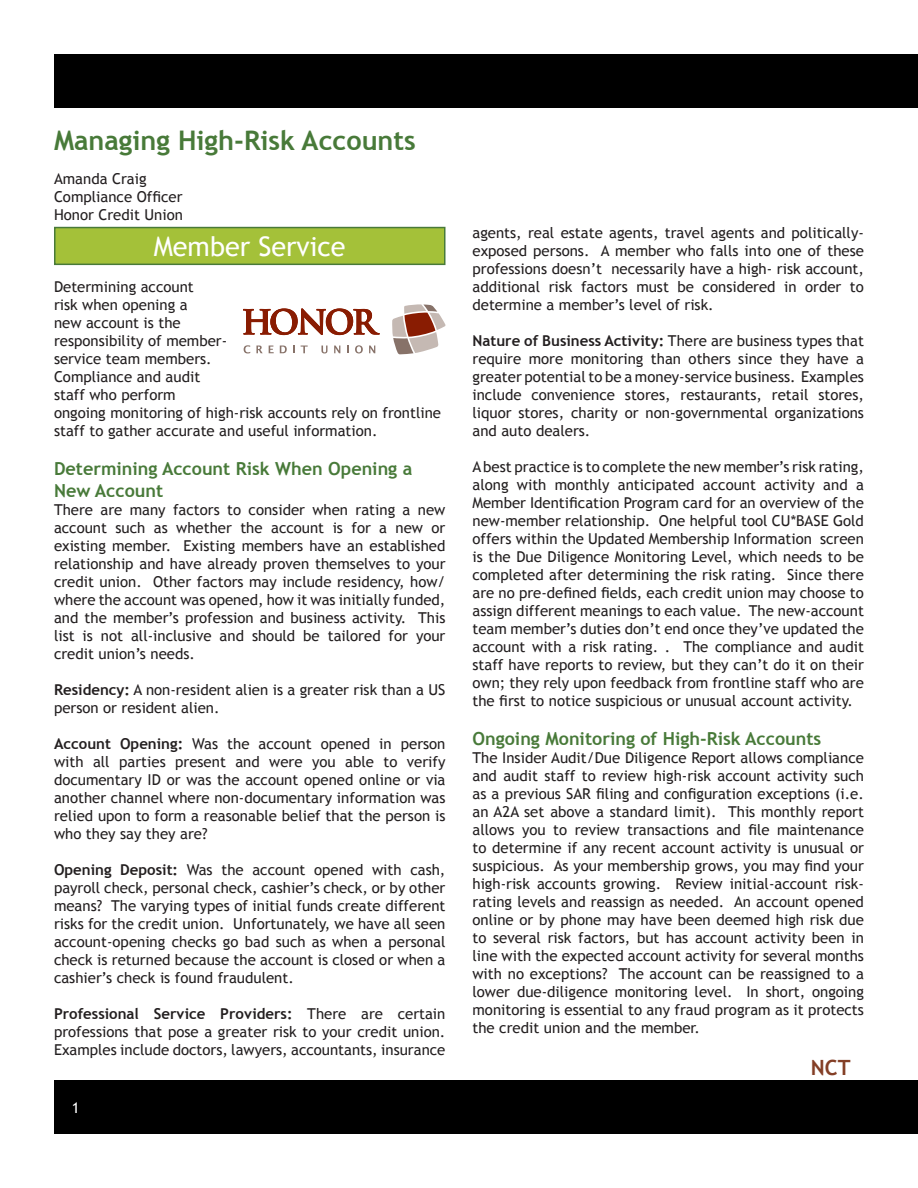
<style>
.page{position:relative;width:918px;height:1188px;background:#fff}
.page>*{position:absolute;margin:0;border:0;box-sizing:border-box;transform-origin:0 0}
.t1{font:700 27px "Trebuchet MS";color:#487a39}
.t2{font:27px "Trebuchet MS";color:#fff}
.NCT{font:700 21px "Trebuchet MS";color:#843f26}
.callout_header{font:700 18px/21.6px "Trebuchet MS";color:#487a39}
.t3{font:15px/18px "Trebuchet MS";color:#231f20;text-align:justify}
.t4{font:15px "Trebuchet MS";color:#fff}
.s1{font-weight:700}
</style>
<div class="page">
<div style="left:54px;top:54px;width:864px;height:54px;background:#000"></div>
<svg style="left:244px;top:345px;width:6px;height:8px"></svg>
<svg style="left:256px;top:346px;width:7px;height:7px"></svg>
<svg style="left:269px;top:346px;width:5px;height:7px"></svg>
<svg style="left:280px;top:346px;width:7px;height:7px"></svg>
<svg style="left:293px;top:346px;width:2px;height:7px"></svg>
<svg style="left:301px;top:346px;width:7px;height:7px"></svg>
<svg style="left:321px;top:346px;width:6px;height:7px"></svg>
<svg style="left:334px;top:346px;width:6px;height:7px"></svg>
<svg style="left:347px;top:346px;width:2px;height:7px"></svg>
<svg style="left:355px;top:345px;width:8px;height:8px"></svg>
<svg style="left:369px;top:346px;width:6px;height:7px"></svg>
<svg style="left:243px;top:308px;width:137px;height:27px"></svg>
<svg style="left:392px;top:304px;width:54px;height:50px"></svg>
<div style="left:54px;top:1080px;width:864px;height:54px;background:#000"></div>
<div style="left:55px;top:228px;width:390px;height:36px;background:#a4c139"></div>
<div style="left:54px;top:227px;width:392px;height:38px;border:2px solid #487a39"></div>
<p class="t1" style="left:54px;top:124px;width:363px">Managing High-Risk Accounts</p>
<p class="t3" style="left:54px;top:170px;width:130px;text-align:left">Amanda Craig<br>Compliance Officer<br>Honor Credit Union</p>
<p class="t2" style="left:154px;top:230px;width:193px">Member Service</p>
<p class="t3" style="left:472px;top:224px;width:393px">agents, real estate agents, travel agents and politically&shy;exposed persons. A member who falls into one of these professions doesn’t necessarily have a high- risk account, additional risk factors must be considered in order to determine a member’s level of risk.</p>
<p class="t3" style="left:472px;top:332px;width:393px"><span class="s1">Nature of Business Activity:</span> There are business types that require more monitoring than others since they have a greater potential to be a money-service business. Examples include convenience stores, restaurants, retail stores, liquor stores, charity or non-governmental organizations and auto dealers.</p>
<p class="t3" style="left:472px;top:458px;width:393px">A best practice is to complete the new member’s risk rating, along with monthly anticipated account activity and a Member Identification Program card for an overview of the new-member relationship. One helpful tool CU*BASE Gold offers within the Updated Membership Information screen is the Due Diligence Monitoring Level, which needs to be completed after determining the risk rating. Since there are no pre-defined fields, each credit union may choose to assign different meanings to each value. The new-account team member’s duties don’t end once they’ve updated the account with a risk rating. . The compliance and audit staff have reports to review, but they can’t do it on their own; they rely upon feedback from frontline staff who are the first to notice suspicious or unusual account activity.</p>
<p class="callout_header" style="left:472px;top:728px;width:350px">Ongoing Monitoring of High-Risk Accounts</p>
<p class="t3" style="left:472px;top:749px;width:393px">The Insider Audit/Due Diligence Report allows compliance and audit staff to review high-risk account activity such as a previous SAR filing and configuration exceptions (i.e. an A2A set above a standard limit). This monthly report allows you to review transactions and file maintenance to determine if any recent account activity is unusual or suspicious. As your membership grows, you may find your high-risk accounts growing. Review initial-account risk&shy;rating levels and reassign as needed. An account opened online or by phone may have been deemed high risk due to several risk factors, but has account activity been in line with the expected account activity for several months with no exceptions? The account can be reassigned to a lower due-diligence monitoring level. In short, ongoing monitoring is essential to any fraud program as it protects the credit union and the member.</p>
<p class="t3" style="left:54px;top:278px;width:389px;text-align:left">Determining account<br>risk when opening a<br>new account is the<br>responsibility of member-<br>service team members.<br>Compliance and audit<br>staff who perform<br>ongoing monitoring of high-risk accounts rely on frontline staff to gather accurate and useful information.</p>
<p class="callout_header" style="left:54px;top:458px;width:360px">Determining Account Risk When Opening a<br>New Account</p>
<p class="t3" style="left:54px;top:501px;width:393px">There are many factors to consider when rating a new account such as whether the account is for a new or existing member. Existing members have an established relationship and have already proven themselves to your credit union. Other factors may include residency, how/ where the account was opened, how it was initially funded, and the member’s profession and business activity. This list is not all-inclusive and should be tailored for your credit union’s needs.</p>
<p class="t3" style="left:54px;top:681px;width:393px"><span class="s1">Residency:</span> A non-resident alien is a greater risk than a US person or resident alien.</p>
<p class="t3" style="left:54px;top:735px;width:393px"><span class="s1">Account Opening:</span> Was the account opened in person with all parties present and were you able to verify documentary ID or was the account opened online or via another channel where non-documentary information was relied upon to form a reasonable belief that the person is who they say they are?</p>
<p class="t3" style="left:54px;top:861px;width:393px"><span class="s1">Opening Deposit:</span> Was the account opened with cash, payroll check, personal check, cashier’s check, or by other means? The varying types of initial funds create different risks for the credit union. Unfortunately, we have all seen account-opening checks go bad such as when a personal check is returned because the account is closed or when a cashier’s check is found fraudulent.</p>
<p class="t3" style="left:54px;top:1005px;width:393px"><span class="s1">Professional Service Providers:</span> There are certain professions that pose a greater risk to your credit union.<br>Examples include doctors, lawyers, accountants, insurance</p>
<p class="NCT" style="left:811px;top:1054px;width:41px">NCT</p>
<p class="t4" style="left:72px;top:1098px;width:9px">1</p>
</div>
